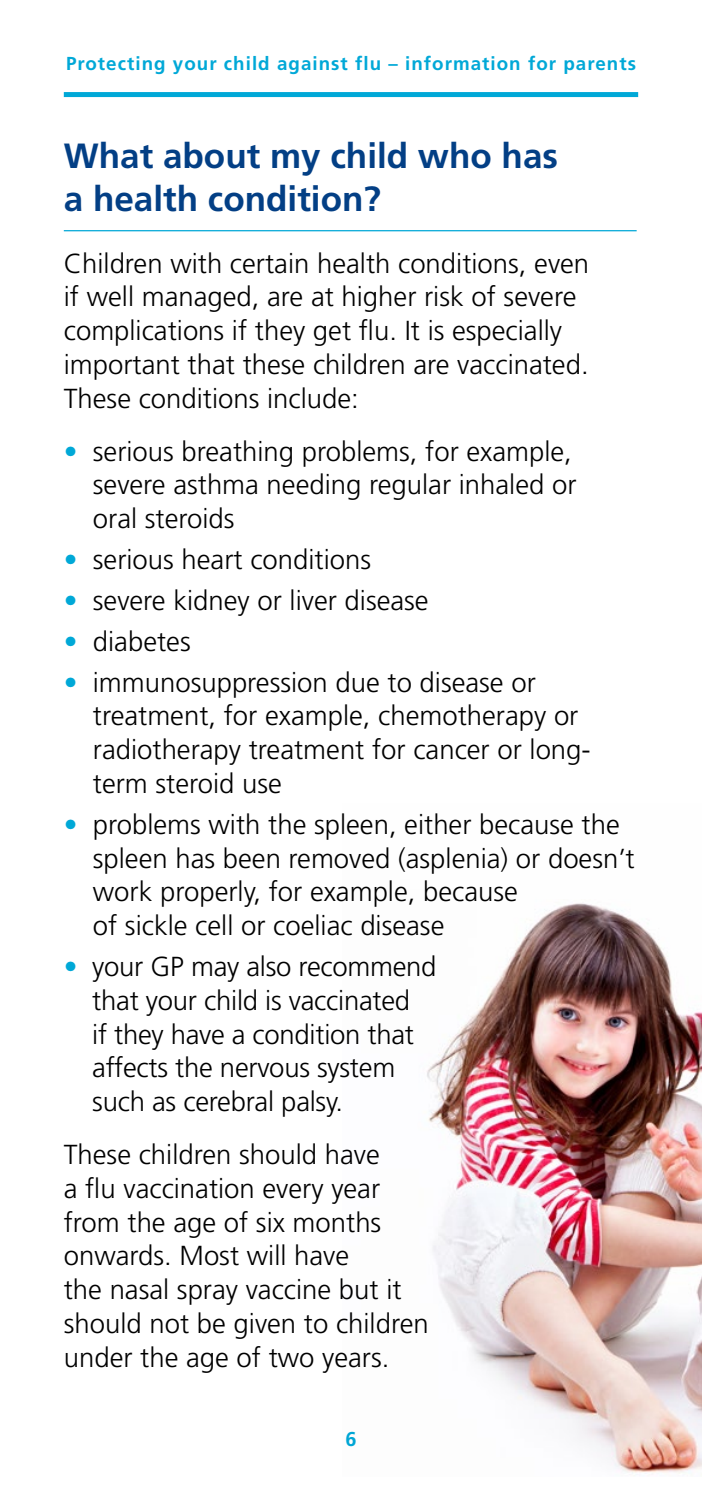
<style>
.page{position:relative;width:702px;height:1489px;background:#fff}
.page>*{position:absolute;margin:0;border:0;box-sizing:border-box;transform-origin:0 0}
.Header_01{font:700 35px/42.5px "Frutiger";color:#033f85}
.t1{font:300 27.5px/33.8px "Frutiger";color:#000}
.t2{font:700 20px "Frutiger";color:#00a8d7}
.t3{font:700 18.75px "Frutiger";letter-spacing:.055em;color:#00a8d7}
.s1{color:#00a8d7}
</style>
<div class="page">
<div style="left:64px;top:92px;width:574px;height:5px;background:#00a8d7"></div>
<img style="left:427px;top:903px;width:275px;height:571px">
<hr style="left:64px;top:230px;width:572px;height:1px;background:#00a8d7">
<p class="t3" style="left:66px;top:52px;width:571px">Protecting your child against flu – information for parents</p>
<p class="Header_01" style="left:64px;top:135px;width:495px">What about my child who has a health condition?</p>
<p class="t1" style="left:64px;top:247px;width:527px">Children with certain health conditions, even if well managed, are at higher risk of severe complications if they get flu. It is especially important that these children are vaccinated.<br>These conditions include:</p>
<p class="t1" style="left:93px;top:434px;width:485px;text-indent:-29px"><span class="s1">•</span> serious breathing problems, for example, severe asthma needing regular inhaled or oral steroids</p>
<p class="t1" style="left:64px;top:543px;width:309px"><span class="s1">•</span> serious heart conditions</p>
<p class="t1" style="left:64px;top:584px;width:366px"><span class="s1">•</span> severe kidney or liver disease</p>
<p class="t1" style="left:64px;top:625px;width:128px"><span class="s1">•</span> diabetes</p>
<p class="t1" style="left:93px;top:665px;width:499px;text-indent:-29px"><span class="s1">•</span> immunosuppression due to disease or treatment, for example, chemotherapy or radiotherapy treatment for cancer or long&shy;term steroid use</p>
<p class="t1" style="left:93px;top:807px;width:543px;text-indent:-29px"><span class="s1">•</span> problems with the spleen, either because the spleen has been removed (asplenia) or doesn’t work properly, for example, because<br>of sickle cell or coeliac disease</p>
<p class="t1" style="left:92px;top:950px;width:346px;text-indent:-28px"><span class="s1">•</span> your GP may also recommend that your child is vaccinated<br>if they have a condition that affects the nervous system such as cerebral palsy.</p>
<p class="t1" style="left:64px;top:1137px;width:366px">These children should have<br>a flu vaccination every year from the age of six months onwards. Most will have<br>the nasal spray vaccine but it should not be given to children under the age of two years.</p>
<p class="t2" style="left:345px;top:1426px;width:13px">6</p>
</div>
